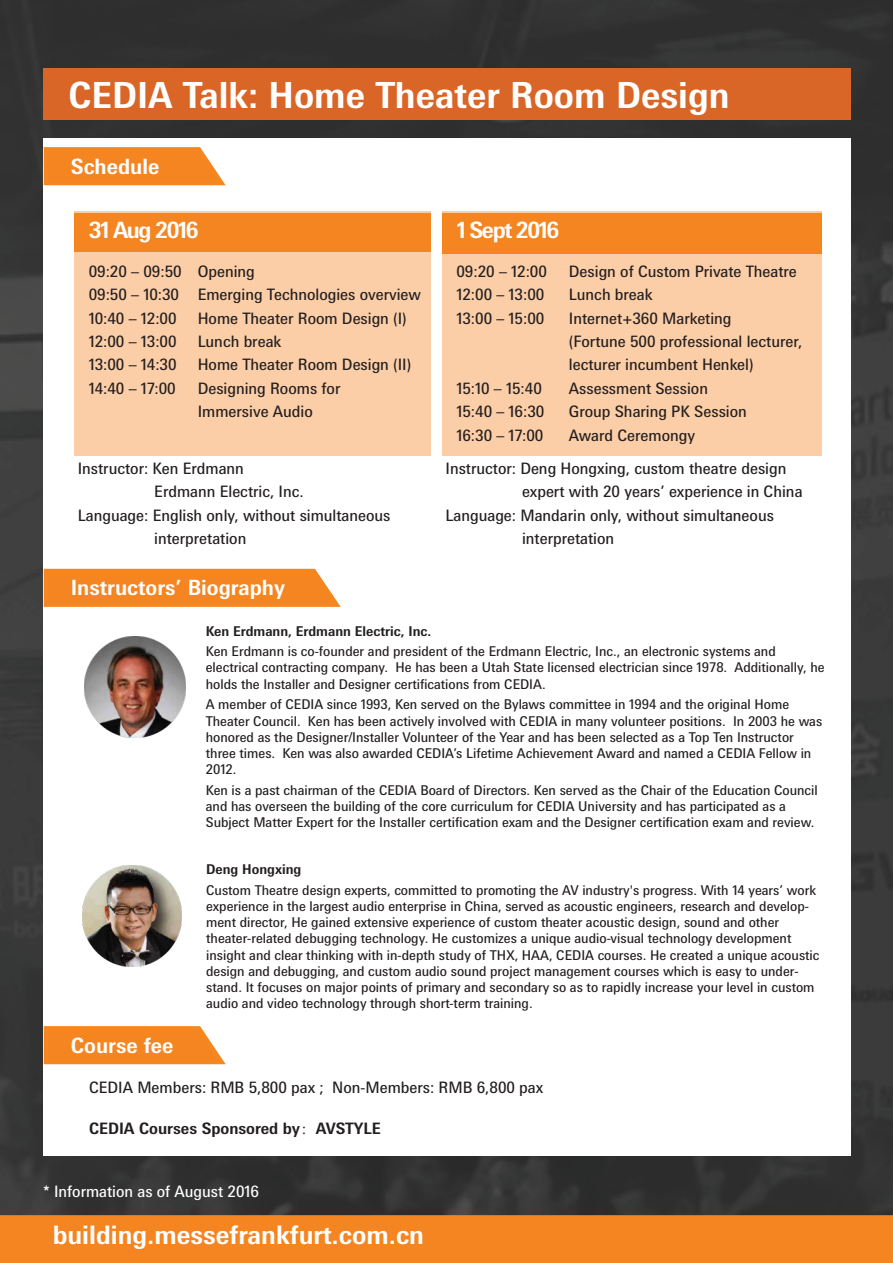
<style>
.page{position:relative;width:893px;height:1263px;background:#fff}
.page>*{position:absolute;margin:0;border:0;box-sizing:border-box;transform-origin:0 0}
.t1{font:700 36px "Messe Univers";color:#fff}
.t2{font:700 25.5px "Messe Univers";color:#fff}
.t3{font:700 22.5px "Messe Univers";letter-spacing:-.06em;color:#fff}
.t4{font:700 21px "Messe Univers";color:#fff}
.t5{font:15.75px/23.4px "Messe Univers";color:#231f20}
.t6{font:700 15.75px "Messe Univers";color:#231f20}
.t7{font:15.75px "Messe Univers";color:#fff}
.t8{font:13.5px/16.2px "Messe Univers";color:#231f20}
.t9{font:700 13.5px "Messe Univers";color:#231f20}
.s1{font-family:"Adobe Song Std";font-weight:300}
.s2{font-family:"Nimbus Sans CHS";font-weight:700}
</style>
<div class="page">
<img style="left:0;top:0;width:893px;height:1215px">
<div style="left:44px;top:138px;width:807px;height:1018px;background:#fff"></div>
<svg style="left:41px;top:145px;width:185px;height:44px"></svg>
<div style="left:74px;top:211px;width:357px;height:244px;background:#fccea7"></div>
<div style="left:74px;top:213px;width:357px;height:38px;background:#f58520"></div>
<div style="left:442px;top:211px;width:380px;height:244px;background:#fccea7"></div>
<div style="left:442px;top:213px;width:380px;height:40px;background:#f58520"></div>
<img style="left:84px;top:637px;width:102px;height:100px">
<img style="left:83px;top:865px;width:99px;height:102px">
<svg style="left:41px;top:566px;width:300px;height:45px"></svg>
<svg style="left:41px;top:1024px;width:185px;height:44px"></svg>
<div style="left:44px;top:68px;width:807px;height:51px;background:#d96527"></div>
<div style="left:0;top:1215px;width:893px;height:48px;background:#f58520"></div>
<h1 class="t1" style="left:68px;top:73px;width:663px">CEDIA Talk: Home Theater Room Design</h1>
<h3 class="t4" style="left:71px;top:153px;width:90px">Schedule</h3>
<h3 class="t3" style="left:89px;top:216px;width:111px">31 Aug 2016</h3>
<p class="t5" style="left:89px;top:259px;width:94px">09:20 – 09:50<br>09:50 – 10:30<br>10:40 – 12:00<br>12:00 – 13:00<br>13:00 – 14:30<br>14:40 – 17:00</p>
<p class="t5" style="left:198px;top:259px;width:225px">Opening<br>Emerging Technologies overview<br>Home Theater Room Design (I)<br>Lunch break<br>Home Theater Room Design (II)<br>Designing Rooms for<br>Immersive Audio</p>
<p class="t5" style="left:78px;top:456px;width:168px">Instructor: Ken Erdmann</p>
<p class="t5" style="left:154px;top:480px;width:151px">Erdmann Electric, Inc.</p>
<p class="t5" style="left:78px;top:503px;width:314px">Language: English only, without simultaneous</p>
<p class="t5" style="left:154px;top:527px;width:94px">interpretation</p>
<h3 class="t4" style="left:71px;top:575px;width:216px">Instructors’ Biography</h3>
<h3 class="t3" style="left:457px;top:216px;width:104px">1 Sept 2016</h3>
<p class="t5" style="left:456px;top:259px;width:92px">09:20 – 12:00<br>12:00 – 13:00<br>13:00 – 15:00</p>
<p class="t5" style="left:456px;top:376px;width:89px">15:10 – 15:40<br>15:40 – 16:30<br>16:30 – 17:00</p>
<p class="t5" style="left:569px;top:259px;width:235px">Design of Custom Private Theatre<br>Lunch break<br>Internet+360 Marketing<br>(Fortune 500 professional lecturer, lecturer incumbent Henkel)<br>Assessment Session<br>Group Sharing PK Session<br>Award Ceremongy</p>
<p class="t5" style="left:445px;top:456px;width:342px">Instructor: Deng Hongxing, custom theatre design</p>
<p class="t5" style="left:522px;top:480px;width:282px">expert with 20 years’ experience in China</p>
<p class="t5" style="left:445px;top:503px;width:330px">Language: Mandarin only, without simultaneous</p>
<p class="t5" style="left:522px;top:527px;width:94px">interpretation</p>
<h3 class="t4" style="left:71px;top:1032px;width:104px">Course fee</h3>
<p class="t9" style="left:206px;top:622px;width:227px">Ken Erdmann, Erdmann Electric, Inc.</p>
<p class="t8" style="left:206px;top:643px;width:620px">Ken Erdmann is co-founder and president of the Erdmann Electric, Inc., an electronic systems and electrical contracting company. He has been a Utah State licensed electrician since 1978. Additionally, he holds the Installer and Designer certifications from CEDIA.</p>
<p class="t8" style="left:206px;top:696px;width:618px">A member of CEDIA since 1993, Ken served on the Bylaws committee in 1994 and the original Home Theater Council. Ken has been actively involved with CEDIA in many volunteer positions. In 2003 he was honored as the Designer/Installer Volunteer of the Year and has been selected as a Top Ten Instructor three times. Ken was also awarded CEDIA’s Lifetime Achievement Award and named a CEDIA Fellow in 2012.</p>
<p class="t8" style="left:206px;top:782px;width:613px">Ken is a past chairman of the CEDIA Board of Directors. Ken served as the Chair of the Education Council and has overseen the building of the core curriculum for CEDIA University and has participated as a<br>Subject Matter Expert for the Installer certification exam and the Designer certification exam and review.</p>
<p class="t9" style="left:206px;top:861px;width:97px">Deng Hongxing</p>
<p class="t8" style="left:206px;top:882px;width:615px">Custom Theatre design experts, committed to promoting the AV industry's progress. With 14 years’ work experience in the largest audio enterprise in China, served as acoustic engineers, research and develop&shy;ment director, He gained extensive experience of custom theater acoustic design, sound and other theater-related debugging technology. He customizes a unique audio-visual technology development insight and clear thinking with in-depth study of THX, HAA, CEDIA courses. He created a unique acoustic design and debugging, and custom audio sound project management courses which is easy to under&shy;stand. It focuses on major points of primary and secondary so as to rapidly increase your level in custom audio and video technology through short-term training.</p>
<p class="t5" style="left:89px;top:1075px;width:456px">CEDIA Members: RMB 5,800 pax ; Non-Members: RMB 6,800 pax</p>
<p class="t6" style="left:89px;top:1119px;width:293px">CEDIA Courses Sponsored by<span class="s1">：</span>AVSTYLE</p>
<p class="t7" style="left:44px;top:1182px;width:217px"><span class="s2">*</span> Information as of August 2016</p>
<h2 class="t2" style="left:53px;top:1219px;width:373px">building.messefrankfurt.com.cn</h2>
</div>
